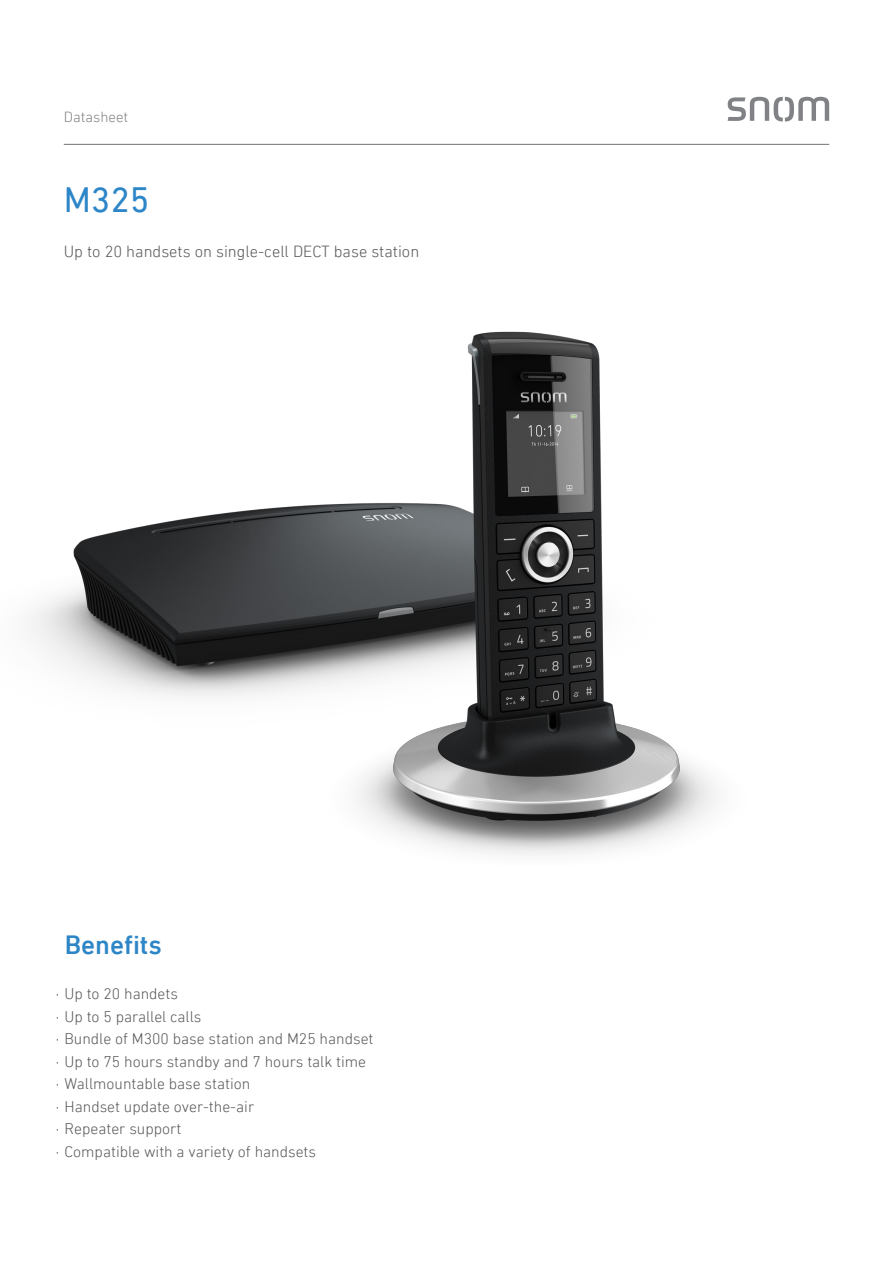
<style>
.page{position:relative;width:893px;height:1263px;background:#fff}
.page>*{position:absolute;margin:0;border:0;box-sizing:border-box;transform-origin:0 0}
.t1{font:36px "DIN Next LT Pro";color:#2d86c7}
.Featureliste_Rücksei{font:500 27px "DIN Next LT Pro";color:#2d86c7}
.t2{font:300 16.5px "DIN Next LT Pro";color:#57585a}
.Featureliste_Rücksei-2{font:300 15.75px "DIN Next LT Pro";color:#57585a}
.Überschrift_Datenblä{font:300 15px "DIN Next LT Pro";color:#808285}
</style>
<div class="page">
<hr style="left:64px;top:144px;width:765px;height:1px;background:#808285">
<svg style="left:728px;top:97px;width:101px;height:25px"></svg>
<img style="left:30px;top:331px;width:686px;height:524px">
<p class="Überschrift_Datenblä" style="left:64px;top:108px;width:66px">Datasheet</p>
<p class="t1" style="left:64px;top:178px;width:87px">M325</p>
<p class="t2" style="left:64px;top:241px;width:357px">Up to 20 handsets on single-cell DECT base station</p>
<p class="Featureliste_Rücksei" style="left:65px;top:929px;width:99px">Benefits</p>
<p class="Featureliste_Rücksei-2" style="left:56px;top:985px;width:124px">· Up to 20 handets</p>
<p class="Featureliste_Rücksei-2" style="left:56px;top:1007px;width:147px">· Up to 5 parallel calls</p>
<p class="Featureliste_Rücksei-2" style="left:56px;top:1030px;width:319px">· Bundle of M300 base station and M25 handset</p>
<p class="Featureliste_Rücksei-2" style="left:56px;top:1052px;width:312px">· Up to 75 hours standby and 7 hours talk time</p>
<p class="Featureliste_Rücksei-2" style="left:56px;top:1075px;width:196px">· Wallmountable base station</p>
<p class="Featureliste_Rücksei-2" style="left:56px;top:1097px;width:200px">· Handset update over-the-air</p>
<p class="Featureliste_Rücksei-2" style="left:56px;top:1120px;width:127px">· Repeater support</p>
<p class="Featureliste_Rücksei-2" style="left:56px;top:1142px;width:262px">· Compatible with a variety of handsets</p>
</div>
